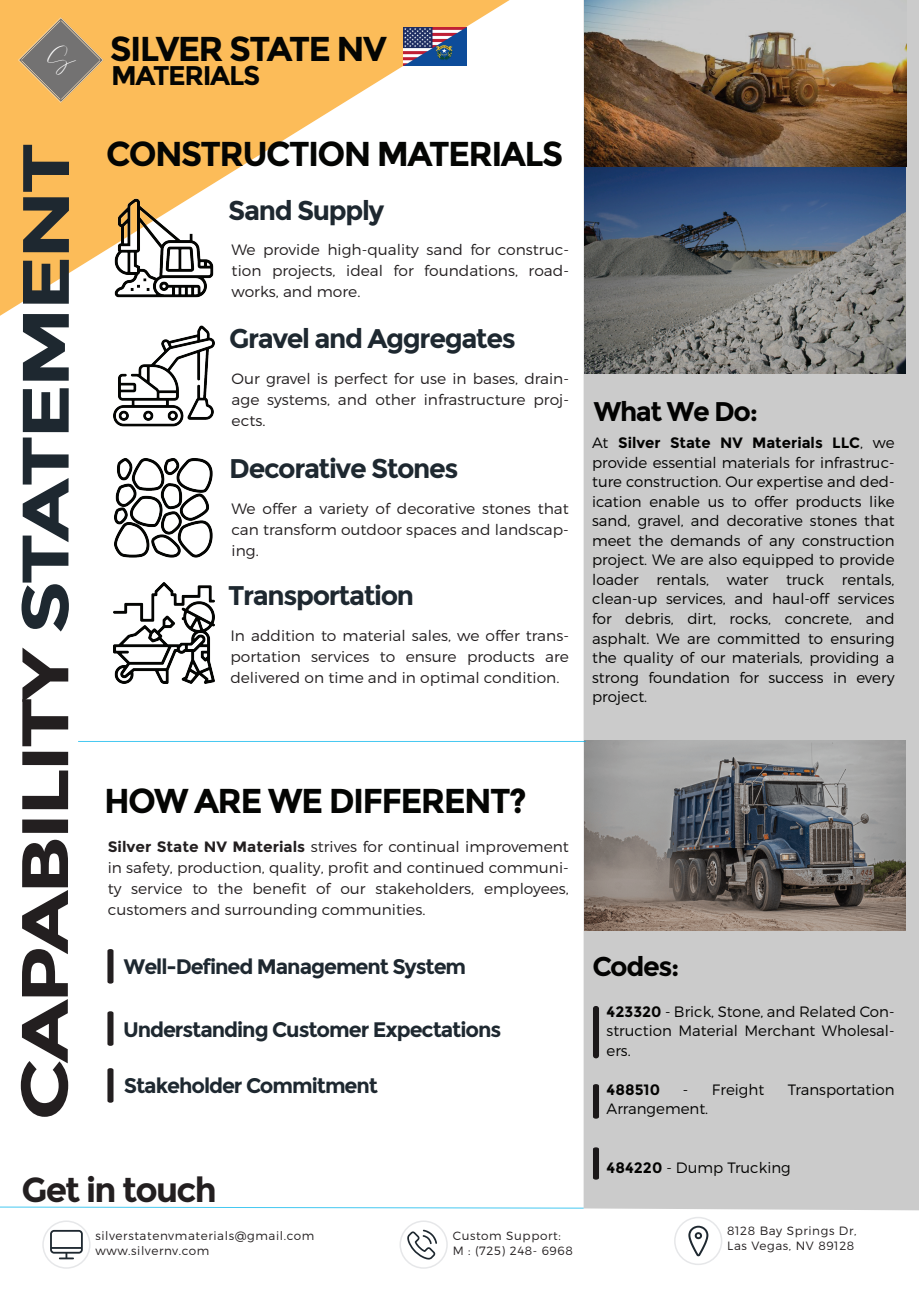
<style>
.page{position:relative;width:919px;height:1289px;background:#fff}
.page>*{position:absolute;margin:0;border:0;box-sizing:border-box;transform-origin:0 0}
.t1{font:700 65.55px "Montserrat";letter-spacing:-.05em;color:#231f20;scale:1.3 1}
.t2{font:700 34.5px "Montserrat";letter-spacing:-.05em;color:#040503}
.t3{font:700 34.5px "Montserrat";letter-spacing:-.05em;color:#231f20}
.t4{font:33.15px "Emitha Script";color:#fff;scale:1.26 1}
.t5{font:700 27px "Montserrat";letter-spacing:-.05em;color:#1e2830}
.t6{font:700 27px "Montserrat";letter-spacing:-.05em;color:#040503}
.t7{font:700 21px "Montserrat";letter-spacing:-.05em;color:#1e2830}
.t8{font:300 15px/19.5px "Montserrat";color:#040503;text-align:justify}
.t9{font:300 15px/21px "Montserrat";color:#231f20;text-align:justify}
.t10{font:700 15px "Montserrat";color:#040503}
.t11{font:300 12px/15px "Montserrat";letter-spacing:.05em;color:#231f20}
.s1{font-size:37.35px}
.s2{color:#1e2830}
.s3{font-weight:700}
</style>
<div class="page">
<svg style="left:0;top:0;width:510px;height:316px"></svg>
<svg style="left:0;top:1206px;width:583px;height:2px"></svg>
<div style="left:674px;top:1216px;width:48px;height:48px;border:2px solid #e6e7e9;border-radius:50%"></div>
<svg style="left:688px;top:1225px;width:20px;height:31px"></svg>
<div style="left:42px;top:1220px;width:49px;height:48px;border:2px solid #e6e7e9;border-radius:50%"></div>
<div style="left:399px;top:1220px;width:49px;height:48px;border:2px solid #e6e7e9;border-radius:50%"></div>
<svg style="left:50px;top:1229px;width:33px;height:30px"></svg>
<svg style="left:407px;top:1229px;width:30px;height:30px"></svg>
<img style="left:403px;top:27px;width:63px;height:39px">
<svg style="left:18px;top:18px;width:85px;height:85px;background:#bc9a68"></svg>
<hr style="left:78px;top:741px;width:508px;height:1px;background:#44c8f1">
<svg style="left:107px;top:1011px;width:6px;height:34px"></svg>
<svg style="left:107px;top:949px;width:6px;height:34px"></svg>
<svg style="left:107px;top:1068px;width:6px;height:34px"></svg>
<svg style="left:583px;top:0;width:335px;height:1210px;background:#a4a3a2"></svg>
<img style="left:113px;top:197px;width:102px;height:101px">
<img style="left:113px;top:325px;width:102px;height:102px">
<img style="left:113px;top:582px;width:102px;height:101px">
<img style="left:114px;top:458px;width:99px;height:100px">
<h3 class="t4" style="left:26px;top:40px;width:40px">S<span class="s1">S</span></h3>
<h2 class="t2" style="left:110px;top:29px;width:278px">SILVER STATE NV</h2>
<h3 class="t6" style="left:111px;top:60px;width:150px">MATERIALS</h3>
<h1 class="t1" style="left:6px;top:1120px;width:754px;rotate:-90deg">CAPABILITY <span class="s2">STATEMENT</span></h1>
<h2 class="t2" style="left:106px;top:133px;width:459px">CONSTRUCTION MATERIALS</h2>
<h3 class="t5" style="left:228px;top:194px;width:158px">Sand Supply</h3>
<p class="t9" style="left:232px;top:239px;width:339px">We provide high-quality sand for construc&shy;tion projects, ideal for foundations, road&shy;works, and more.</p>
<h3 class="t5" style="left:229px;top:323px;width:288px">Gravel and Aggregates</h3>
<p class="t9" style="left:232px;top:368px;width:339px">Our gravel is perfect for use in bases, drain&shy;age systems, and other infrastructure proj&shy;ects.</p>
<h3 class="t5" style="left:229px;top:452px;width:231px">Decorative Stones</h3>
<p class="t9" style="left:232px;top:497px;width:339px">We offer a variety of decorative stones that can transform outdoor spaces and landscap&shy;ing.</p>
<h3 class="t5" style="left:228px;top:579px;width:188px">Transportation</h3>
<p class="t9" style="left:230px;top:625px;width:340px">In addition to material sales, we offer trans&shy;portation services to ensure products are delivered on time and in optimal condition.</p>
<h2 class="t2" style="left:104px;top:779px;width:424px">HOW ARE WE DIFFERENT?</h2>
<p class="t9" style="left:108px;top:835px;width:462px"><span class="s3">Silver State NV Materials</span> strives for continual improvement in safety, production, quality, profit and continued communi&shy;ty service to the benefit of our stakeholders, employees, customers and surrounding communities.</p>
<h3 class="t7" style="left:124px;top:954px;width:344px">Well-Defined Management System</h3>
<h3 class="t7" style="left:123px;top:1016px;width:380px">Understanding Customer Expectations</h3>
<h3 class="t7" style="left:124px;top:1072px;width:255px">Stakeholder Commitment</h3>
<h2 class="t3" style="left:22px;top:1169px;width:197px">Get in touch</h2>
<p class="t11" style="left:95px;top:1227px;width:220px">silverstatenvmaterials@gmail.com www.silvernv.com</p>
<p class="t11" style="left:452px;top:1227px;width:122px">Custom Support:<br>M : (725) 248- 6968</p>
<h3 class="t6" style="left:594px;top:395px;width:166px">What We Do:</h3>
<p class="t8" style="left:592px;top:433px;width:304px">At <span class="s3">Silver State NV Materials LLC</span>, we provide essential materials for infrastruc&shy;ture construction. Our expertise and ded&shy;ication enable us to offer products like sand, gravel, and decorative stones that meet the demands of any construction project. We are also equipped to provide loader rentals, water truck rentals, clean-up services, and haul-off services for debris, dirt, rocks, concrete, and asphalt. We are committed to ensuring the quality of our materials, providing a strong foundation for success in every project.</p>
<h3 class="t6" style="left:592px;top:950px;width:89px">Codes:</h3>
<p class="t8" style="left:606px;top:1001px;width:289px"><span class="s3">423320</span> - Brick, Stone, and Related Con&shy;struction Material Merchant Wholesal&shy;ers.</p>
<p class="t10" style="left:606px;top:1080px;width:55px">488510</p>
<p class="t8" style="left:682px;top:1079px;width:83px">- Freight</p>
<p class="t8" style="left:787px;top:1079px;width:108px">Transportation</p>
<p class="t8" style="left:606px;top:1099px;width:103px">Arrangement.</p>
<p class="t8" style="left:606px;top:1157px;width:186px"><span class="s3">484220</span> - Dump Trucking</p>
<p class="t11" style="left:727px;top:1223px;width:131px">8128 Bay Springs Dr,<br>Las Vegas, NV 89128</p>
</div>
